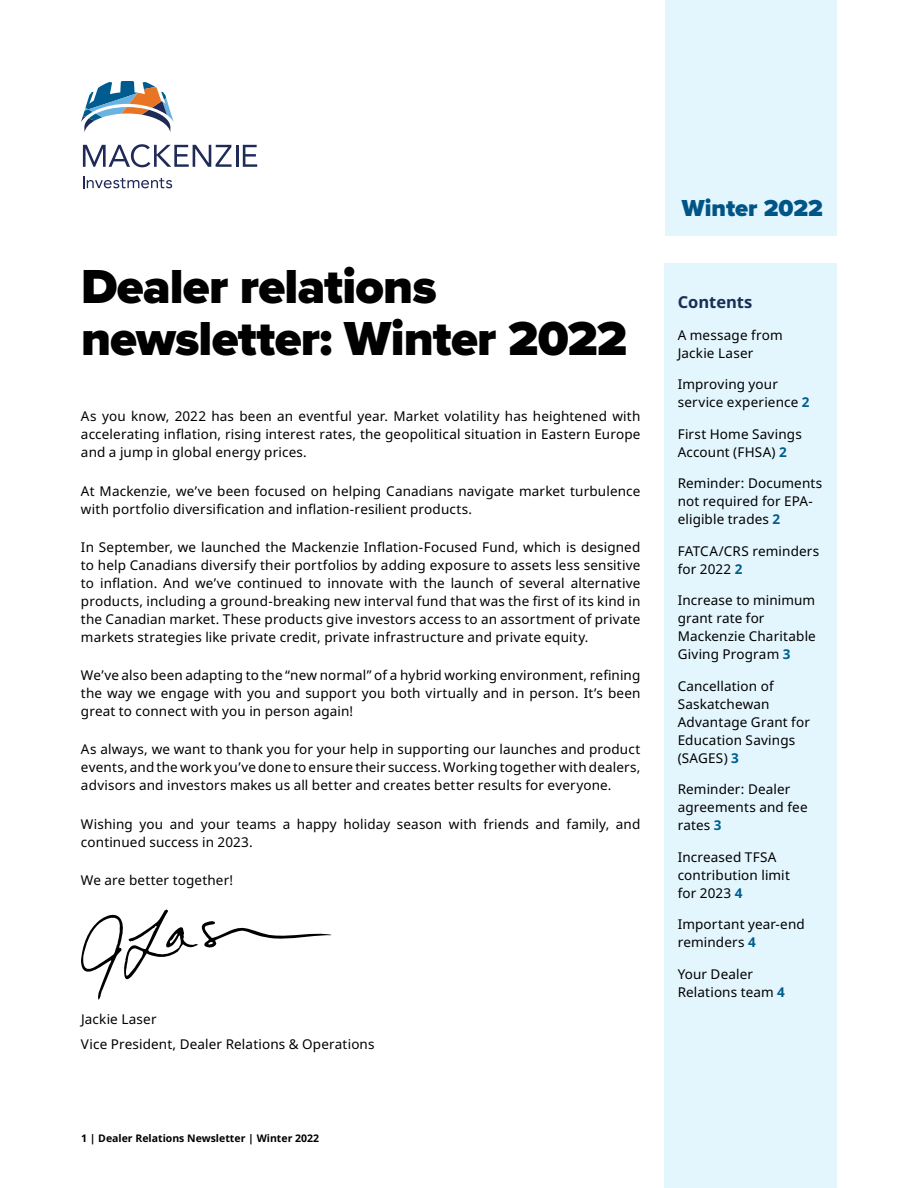
<style>
.page{position:relative;width:918px;height:1188px;background:#fff}
.page>*{position:absolute;margin:0;border:0;box-sizing:border-box;transform-origin:0 0}
.t1{font:900 49.5px/52.5px "Proxima Nova";letter-spacing:-.015em;color:#000}
.t2{font:900 24px "Proxima Nova";color:#005587}
.t3{font:700 16.5px "Noto Sans";color:#192e55}
.t4{font:13.5px/18px "Noto Sans";letter-spacing:.01em;color:#000}
.t5{font:700 10.5px "Noto Sans";color:#000}
.s1{color:#e3f5fd}
.s2{font-weight:700;color:#005d8e}
</style>
<div class="page">
<svg style="left:81px;top:81px;width:93px;height:51px"></svg>
<svg style="left:83px;top:144px;width:149px;height:23px"></svg>
<hr style="left:236px;top:145px;width:3px;height:22px;background:#1f2a58">
<svg style="left:243px;top:145px;width:14px;height:22px"></svg>
<svg style="left:83px;top:176px;width:89px;height:12px"></svg>
<div style="left:664px;top:264px;width:173px;height:924px;background:#e3f5fd"></div>
<svg style="left:81px;top:909px;width:251px;height:91px"></svg>
<div style="left:665px;top:0;width:171px;height:236px;background:#e3f5fd"></div>
<h1 class="t1" style="left:81px;top:260px;width:548px">Dealer relations newsletter: Winter 2022</h1>
<p class="t4" style="left:81px;top:408px;width:561px;text-align:justify">As you know, 2022 has been an eventful year. Market volatility has heightened with accelerating inflation, rising interest rates, the geopolitical situation in Eastern Europe and a jump in global energy prices.</p>
<p class="t4" style="left:81px;top:482px;width:561px">At Mackenzie, we’ve been focused on helping Canadians navigate market turbulence with portfolio diversification and inflation-resilient products.</p>
<p class="t4" style="left:81px;top:538px;width:561px;text-align:justify">In September, we launched the Mackenzie Inflation-Focused Fund, which is designed to help Canadians diversify their portfolios by adding exposure to assets less sensitive to inflation. And we’ve continued to innovate with the launch of several alternative products, including a ground-breaking new interval fund that was the first of its kind in the Canadian market. These products give investors access to an assortment of private markets strategies like private credit, private infrastructure and private equity.</p>
<p class="t4" style="left:81px;top:667px;width:561px;text-align:justify">We’ve also been adapting to the “new normal” of a hybrid working environment, refining the way we engage with you and support you both virtually and in person. It’s been great to connect with you in person again!</p>
<p class="t4" style="left:81px;top:741px;width:561px;text-align:justify">As always, we want to thank you for your help in supporting our launches and product events, and the work you’ve done to ensure their success. Working together with dealers, advisors and investors makes us all better and creates better results for everyone.</p>
<p class="t4" style="left:81px;top:815px;width:561px">Wishing you and your teams a happy holiday season with friends and family, and continued success in 2023.</p>
<p class="t4" style="left:81px;top:871px;width:154px">We are better together!</p>
<p class="t4" style="left:81px;top:1007px;width:295px;line-height:24.8px">Jackie Laser<br>Vice President, Dealer Relations &amp; Operations</p>
<p class="t5" style="left:81px;top:1131px;width:240px">1 | Dealer Relations Newsletter | Winter 2022</p>
<h2 class="t2" style="left:682px;top:190px;width:143px">Winter 2022</h2>
<h2 class="t3" style="left:678px;top:291px;width:81px">Contents<span class="s1">.</span></h2>
<p class="t4" style="left:678px;top:326px;width:107px">A message from<br>Jackie Laser</p>
<p class="t4" style="left:678px;top:376px;width:133px">Improving your service experience <span class="s2">2</span></p>
<p class="t4" style="left:678px;top:425px;width:126px">First Home Savings<br>Account (FHSA) <span class="s2">2</span></p>
<p class="t4" style="left:678px;top:475px;width:146px">Reminder: Documents not required for EPA&shy;eligible trades <span class="s2">2</span></p>
<p class="t4" style="left:678px;top:542px;width:143px">FATCA/CRS reminders for 2022 <span class="s2">2</span></p>
<p class="t4" style="left:678px;top:592px;width:140px">Increase to minimum grant rate for<br>Mackenzie Charitable<br>Giving Program <span class="s2">3</span></p>
<p class="t4" style="left:678px;top:677px;width:134px">Cancellation of<br>Saskatchewan<br>Advantage Grant for<br>Education Savings (SAGES) <span class="s2">3</span></p>
<p class="t4" style="left:678px;top:780px;width:131px">Reminder: Dealer agreements and fee rates <span class="s2">3</span></p>
<p class="t4" style="left:678px;top:848px;width:114px">Increased TFSA contribution limit for 2023 <span class="s2">4</span></p>
<p class="t4" style="left:678px;top:915px;width:129px">Important year-end reminders <span class="s2">4</span></p>
<p class="t4" style="left:678px;top:965px;width:109px">Your Dealer<br>Relations team <span class="s2">4</span></p>
</div>
